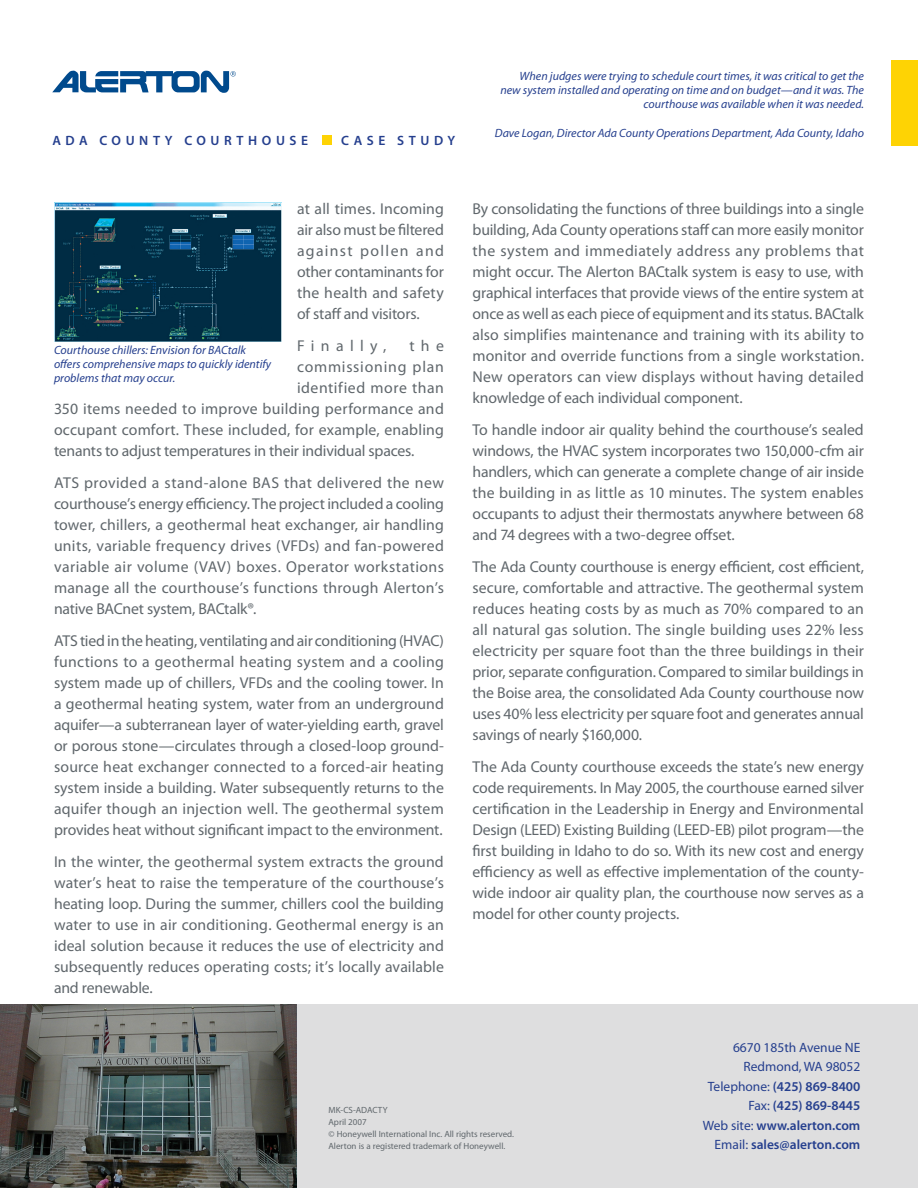
<style>
.page{position:relative;width:918px;height:1188px;background:#fff}
.page>*{position:absolute;margin:0;border:0;box-sizing:border-box;transform-origin:0 0}
.Body_text{font:15.75px/21px "Myriad Pro";letter-spacing:-.01em;color:#60676c;text-align:justify}
.Body_text-2{font:15.75px "Myriad Pro";letter-spacing:.015em;color:#60676c}
.Body_text-3{font:15.75px "Myriad Pro";letter-spacing:.02em;color:#60676c}
.Body_text-4{font:15.75px "Myriad Pro";letter-spacing:.035em;color:#60676c}
.Body_text-5{font:15.75px "Myriad Pro";letter-spacing:.05em;color:#60676c}
.Body_text-6{font:15.75px "Myriad Pro";letter-spacing:.405em;color:#60676c}
.t1{font:600 13.5px "Myriad Pro";color:#253f8e}
.t2{font:13.5px "Myriad Pro";color:#253f8e}
.t3{font:600 13.5px "Myriad Pro";letter-spacing:.34em;color:#253f8e}
.t4{font:italic 12px/14.4px "Myriad Pro";color:#253f8e}
.t5{font:9px/12px "Myriad Pro";color:#60676c}
.s1{font-weight:400}
</style>
<div class="page">
<div style="left:891px;top:60px;width:27px;height:86px;background:#fed304"></div>
<div style="left:322px;top:136px;width:9px;height:9px;background:#fed304"></div>
<svg style="left:52px;top:70px;width:184px;height:23px"></svg>
<div style="left:0;top:1005px;width:918px;height:183px;background:#dededf"></div>
<img style="left:54px;top:202px;width:228px;height:140px">
<img style="left:0;top:1005px;width:297px;height:183px">
<p class="t3" style="left:52px;top:132px;width:257px">ADA COUNTY COURTHOUSE</p>
<p class="t3" style="left:341px;top:132px;width:116px">CASE STUDY</p>
<p class="t4" style="left:500px;top:68px;width:365px;text-align:right">When judges were trying to schedule court times, it was critical to get the new system installed and operating on time and on budget—and it was. The courthouse was available when it was needed.</p>
<p class="t4" style="left:495px;top:126px;width:371px">Dave Logan, Director Ada County Operations Department, Ada County, Idaho</p>
<p class="Body_text" style="left:297px;top:198px;width:149px">at all times. Incoming air also must be filtered against pollen and other contaminants for the health and safety of staff and visitors.</p>
<p class="Body_text-6" style="left:297px;top:336px;width:91px">Finally,</p>
<p class="Body_text" style="left:409px;top:335px;width:36px">the</p>
<p class="Body_text-5" style="left:297px;top:357px;width:148px">commissioning plan</p>
<p class="Body_text-4" style="left:297px;top:378px;width:148px">identified more than</p>
<p class="Body_text-3" style="left:54px;top:399px;width:391px">350 items needed to improve building performance and</p>
<p class="Body_text-2" style="left:54px;top:420px;width:391px">occupant comfort. These included, for example, enabling</p>
<p class="Body_text" style="left:54px;top:440px;width:362px">tenants to adjust temperatures in their individual spaces.</p>
<p class="Body_text" style="left:54px;top:472px;width:392px">ATS provided a stand-alone BAS that delivered the new courthouse’s energy efficiency. The project included a cooling tower, chillers, a geothermal heat exchanger, air handling units, variable frequency drives (VFDs) and fan-powered variable air volume (VAV) boxes. Operator workstations manage all the courthouse’s functions through Alerton’s native BACnet system, BACtalk®.</p>
<p class="Body_text" style="left:54px;top:630px;width:392px">ATS tied in the heating, ventilating and air conditioning (HVAC) functions to a geothermal heating system and a cooling system made up of chillers, VFDs and the cooling tower. In a geothermal heating system, water from an underground aquifer—a subterranean layer of water-yielding earth, gravel or porous stone—circulates through a closed-loop ground&shy;source heat exchanger connected to a forced-air heating system inside a building. Water subsequently returns to the aquifer though an injection well. The geothermal system provides heat without significant impact to the environment.</p>
<p class="Body_text" style="left:54px;top:850px;width:392px">In the winter, the geothermal system extracts the ground water’s heat to raise the temperature of the courthouse’s heating loop. During the summer, chillers cool the building water to use in air conditioning. Geothermal energy is an ideal solution because it reduces the use of electricity and subsequently reduces operating costs; it’s locally available and renewable.</p>
<p class="t4" style="left:54px;top:342px;width:219px">Courthouse chillers: Envision for BACtalk offers comprehensive maps to quickly identify problems that may occur.</p>
<p class="Body_text" style="left:472px;top:198px;width:393px">By consolidating the functions of three buildings into a single building, Ada County operations staff can more easily monitor the system and immediately address any problems that might occur. The Alerton BACtalk system is easy to use, with graphical interfaces that provide views of the entire system at once as well as each piece of equipment and its status. BACtalk also simplifies maintenance and training with its ability to monitor and override functions from a single workstation.<br>New operators can view displays without having detailed knowledge of each individual component.</p>
<p class="Body_text" style="left:472px;top:419px;width:393px">To handle indoor air quality behind the courthouse’s sealed windows, the HVAC system incorporates two 150,000-cfm air handlers, which can generate a complete change of air inside the building in as little as 10 minutes. The system enables occupants to adjust their thermostats anywhere between 68 and 74 degrees with a two-degree offset.</p>
<p class="Body_text" style="left:472px;top:556px;width:393px">The Ada County courthouse is energy efficient, cost efficient, secure, comfortable and attractive. The geothermal system reduces heating costs by as much as 70% compared to an all natural gas solution. The single building uses 22% less electricity per square foot than the three buildings in their prior, separate configuration. Compared to similar buildings in the Boise area, the consolidated Ada County courthouse now uses 40% less electricity per square foot and generates annual savings of nearly $160,000.</p>
<p class="Body_text" style="left:472px;top:756px;width:393px">The Ada County courthouse exceeds the state’s new energy code requirements. In May 2005, the courthouse earned silver certification in the Leadership in Energy and Environmental Design (LEED) Existing Building (LEED-EB) pilot program—the first building in Idaho to do so. With its new cost and energy efficiency as well as effective implementation of the county&shy;wide indoor air quality plan, the courthouse now serves as a model for other county projects.</p>
<p class="t5" style="left:328px;top:1104px;width:61px">MK-CS-ADACTY</p>
<p class="t5" style="left:328px;top:1116px;width:40px">April 2007</p>
<p class="t5" style="left:328px;top:1128px;width:187px">© Honeywell International Inc. All rights reserved.<br>Alerton is a registered trademark of Honeywell.</p>
<p class="t2" style="left:733px;top:1039px;width:129px">6670 185th Avenue NE</p>
<p class="t2" style="left:743px;top:1058px;width:118px">Redmond, WA 98052</p>
<p class="t1" style="left:708px;top:1077px;width:154px"><span class="s1">Telephone:</span> (425) 869-8400</p>
<p class="t1" style="left:748px;top:1097px;width:113px"><span class="s1">Fax:</span> (425) 869-8445</p>
<p class="t1" style="left:703px;top:1116px;width:159px"><span class="s1">Web site:</span> www.alerton.com</p>
<p class="t1" style="left:715px;top:1136px;width:147px"><span class="s1">Email:</span> sales@alerton.com</p>
</div>
